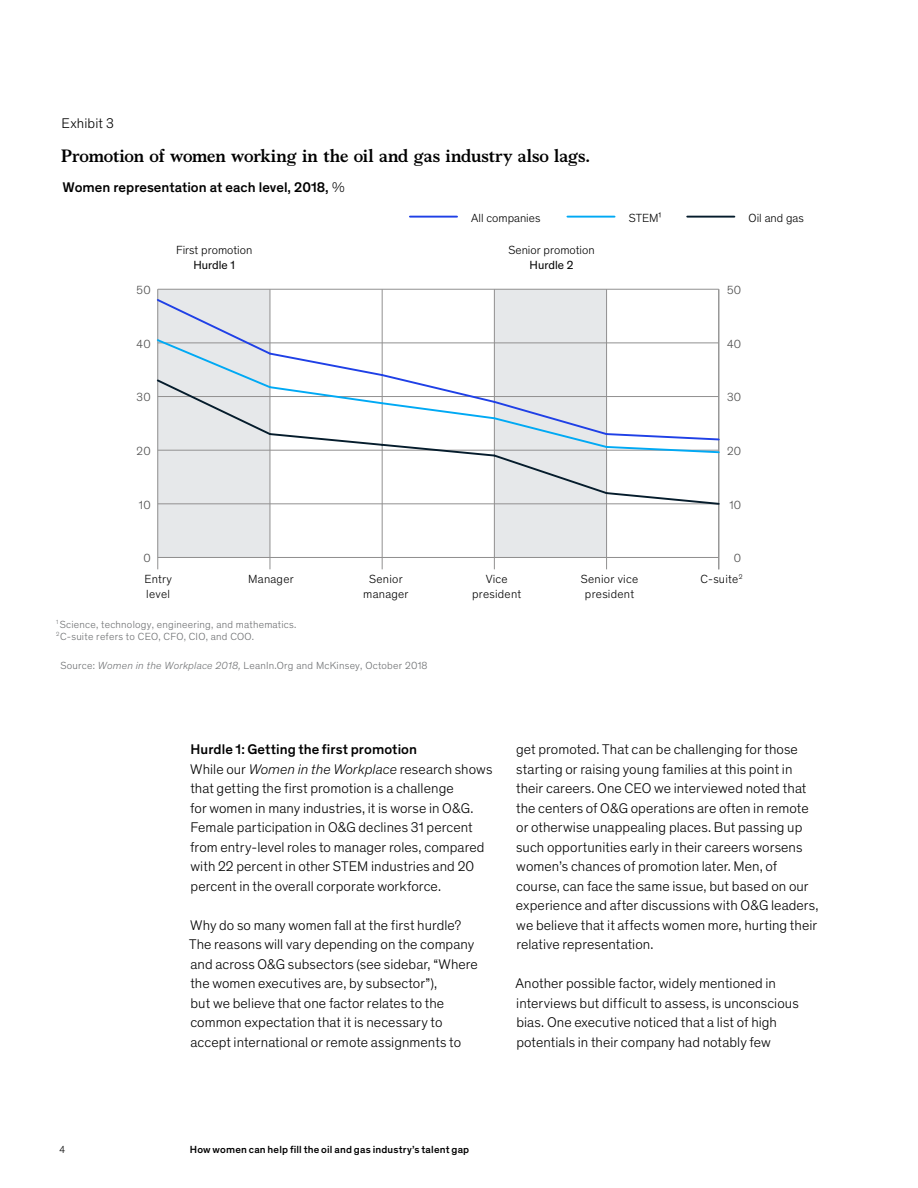
<style>
.page{position:relative;width:918px;height:1188px;background:#fff}
.page>*{position:absolute;margin:0;border:0;box-sizing:border-box;transform-origin:0 0}
.t1{font:700 18px "Bower";letter-spacing:-.005em;color:#000}
.t2{font:300 14.25px/19.5px "Theinhardt Pan";letter-spacing:.005em;color:#000}
.t3{font:500 14.25px "Theinhardt Pan";color:#000}
.t4{font:300 12px/15px "Theinhardt Pan";letter-spacing:.02em;color:#000;text-align:center}
.t5{font:300 12px "Theinhardt Pan";color:#000}
.t6{font:300 12px "Theinhardt Pan";letter-spacing:.02em;color:#4d4d4d}
.t7{font:12px "Theinhardt Pan";color:#000}
.t8{font:300 10.5px/12px "Theinhardt Pan";letter-spacing:.02em;color:#6d6f71}
.t9{font:500 10.5px "Theinhardt Pan";letter-spacing:.015em;color:#000}
.t10{font:300 10.5px "Theinhardt Pan";color:#000}
.s1{font-weight:300}
.s2{font-style:italic}
.s3{font-weight:500}
</style>
<div class="page">
<div style="left:494px;top:289px;width:113px;height:268px;background:#e6e8ea"></div>
<div style="left:158px;top:289px;width:112px;height:268px;background:#e6e8ea"></div>
<hr style="left:270px;top:289px;width:1px;height:268px;background:#919090">
<hr style="left:382px;top:289px;width:1px;height:268px;background:#919090">
<hr style="left:494px;top:289px;width:1px;height:268px;background:#919090">
<hr style="left:606px;top:289px;width:1px;height:268px;background:#919090">
<hr style="left:719px;top:289px;width:1px;height:268px;background:#919090">
<hr style="left:158px;top:289px;width:1px;height:268px;background:#919090">
<hr style="left:158px;top:557px;width:561px;height:1px;background:#919090">
<hr style="left:158px;top:289px;width:561px;height:1px;background:#919090">
<svg style="left:719px;top:557px;width:1px;height:12px"></svg>
<svg style="left:156px;top:297px;width:564px;height:209px"></svg>
<hr style="left:410px;top:216px;width:47px;height:2px;background:#1f40e6">
<hr style="left:567px;top:216px;width:48px;height:2px;background:#00a9f4">
<hr style="left:687px;top:216px;width:47px;height:2px;background:#051c2c">
<hr style="left:917px;top:302px;width:1px;height:743px;background:#f2f2f2">
<p class="t2" style="left:61px;top:113px;width:54px">Exhibit 3</p>
<p class="t1" style="left:61px;top:143px;width:531px">Promotion of women working in the oil and gas industry also lags.</p>
<p class="t3" style="left:62px;top:176px;width:284px">Women representation at each level, 2018, <span class="s1">%</span></p>
<p class="t5" style="left:471px;top:210px;width:71px">All companies</p>
<p class="t4" style="left:629px;top:210px;width:34px">STEM¹</p>
<p class="t5" style="left:749px;top:210px;width:57px">Oil and gas</p>
<p class="t5" style="left:176px;top:242px;width:78px">First promotion</p>
<p class="t7" style="left:193px;top:257px;width:43px">Hurdle 1</p>
<p class="t5" style="left:509px;top:242px;width:88px">Senior promotion</p>
<p class="t7" style="left:530px;top:257px;width:45px">Hurdle 2</p>
<p class="t6" style="left:137px;top:282px;width:16px">50</p>
<p class="t6" style="left:727px;top:282px;width:16px">50</p>
<p class="t6" style="left:137px;top:335px;width:16px">40</p>
<p class="t6" style="left:727px;top:335px;width:16px">40</p>
<p class="t6" style="left:137px;top:389px;width:16px">30</p>
<p class="t6" style="left:727px;top:389px;width:16px">30</p>
<p class="t6" style="left:137px;top:442px;width:16px">20</p>
<p class="t6" style="left:727px;top:442px;width:16px">20</p>
<p class="t6" style="left:139px;top:496px;width:13px">10</p>
<p class="t6" style="left:729px;top:496px;width:13px">10</p>
<p class="t6" style="left:143px;top:550px;width:9px">0</p>
<p class="t6" style="left:734px;top:550px;width:9px">0</p>
<p class="t4" style="left:144px;top:571px;width:29px;text-align:left">Entry level</p>
<p class="t4" style="left:248px;top:571px;width:47px">Manager</p>
<p class="t4" style="left:363px;top:571px;width:47px">Senior manager</p>
<p class="t4" style="left:472px;top:571px;width:51px">Vice president</p>
<p class="t4" style="left:581px;top:571px;width:59px">Senior vice president</p>
<p class="t4" style="left:700px;top:571px;width:44px">C-suite<sup>2</sup></p>
<p class="t8" style="left:56px;top:618px;width:242px"><sup>1</sup> Science, technology, engineering, and mathematics.<br><sup>2</sup>C-suite refers to CEO, CFO, CIO, and COO.</p>
<p class="t8" style="left:61px;top:659px;width:369px">Source: <span class="s2">Women in the Workplace 2018,</span> LeanIn.Org and McKinsey, October 2018</p>
<p class="t2" style="left:190px;top:739px;width:304px"><span class="s3">Hurdle 1: Getting the first promotion<br></span>While our <span class="s2">Women in the Workplace</span> research shows that getting the first promotion is a challenge<br>for women in many industries, it is worse in O&amp;G.<br>Female participation in O&amp;G declines 31 percent from entry-level roles to manager roles, compared with 22 percent in other STEM industries and 20 percent in the overall corporate workforce.</p>
<p class="t2" style="left:189px;top:915px;width:290px">Why do so many women fall at the first hurdle?<br>The reasons will vary depending on the company and across O&amp;G subsectors (see sidebar, “Where the women executives are, by subsector”),<br>but we believe that one factor relates to the common expectation that it is necessary to accept international or remote assignments to</p>
<p class="t2" style="left:516px;top:739px;width:304px">get promoted. That can be challenging for those starting or raising young families at this point in their careers. One CEO we interviewed noted that the centers of O&amp;G operations are often in remote or otherwise unappealing places. But passing up such opportunities early in their careers worsens women’s chances of promotion later. Men, of course, can face the same issue, but based on our experience and after discussions with O&amp;G leaders, we believe that it affects women more, hurting their relative representation.</p>
<p class="t2" style="left:515px;top:973px;width:285px">Another possible factor, widely mentioned in interviews but difficult to assess, is unconscious bias. One executive noticed that a list of high potentials in their company had notably few</p>
<p class="t10" style="left:60px;top:1142px;width:7px">4</p>
<p class="t9" style="left:190px;top:1142px;width:281px">How women can help fill the oil and gas industry’s talent gap</p>
</div>
